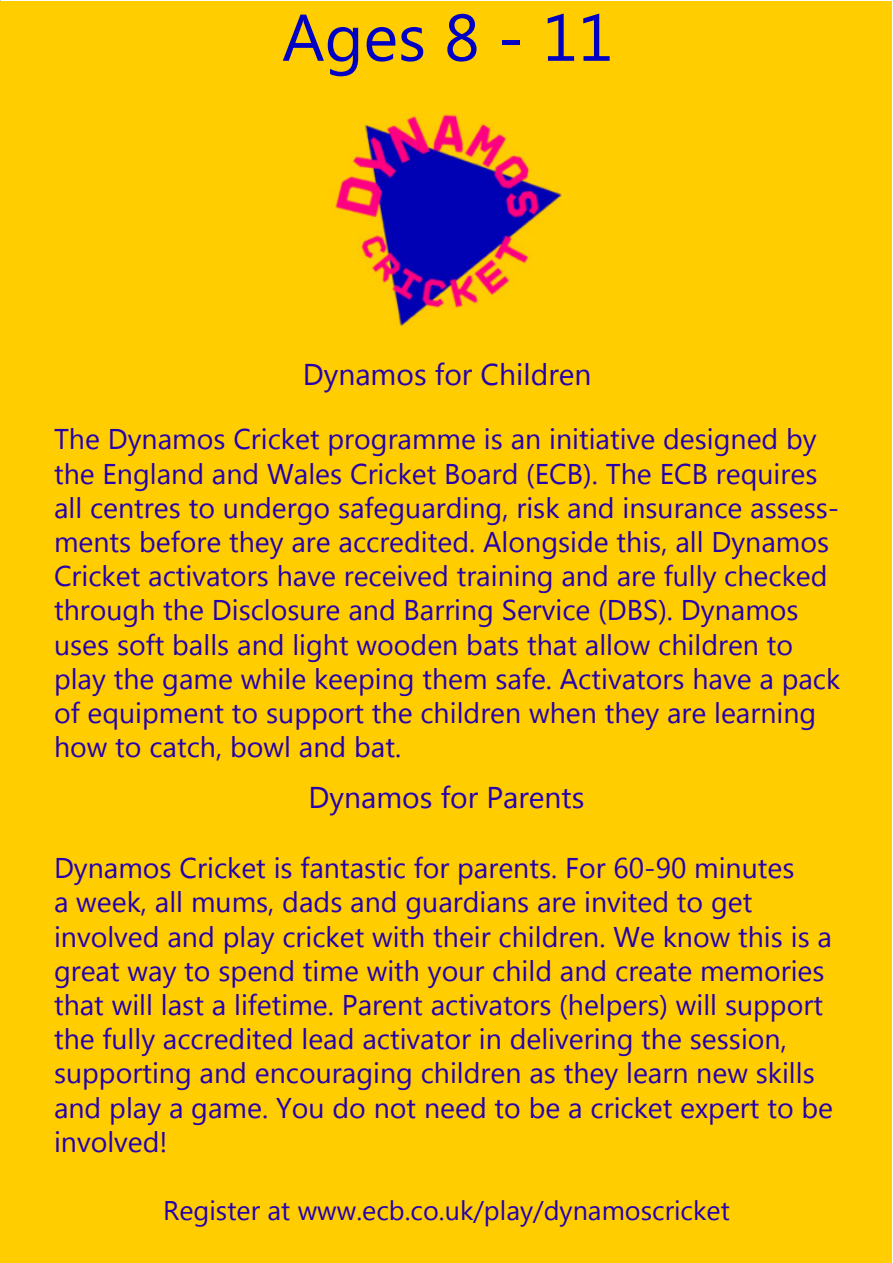
<style>
.page{position:relative;width:893px;height:1263px;background:#fff}
.page>*{position:absolute;margin:0;border:0;box-sizing:border-box;transform-origin:0 0}
.t1{font:66px "Microsoft New Tai Lue";color:#0000c5}
.t2{font:30px "Microsoft New Tai Lue";color:#2600ad}
.t3{font:28.5px/34.2px "Microsoft New Tai Lue";color:#2600ad}
.t4{font:27px "Microsoft New Tai Lue";color:#2600ad}
</style>
<div class="page">
<img style="left:0;top:1px;width:1px;height:1262px">
<div style="left:1px;top:1px;width:891px;height:1261px;background:#ffcd00"></div>
<img style="left:335px;top:114px;width:227px;height:212px">
<p class="t1" style="left:282px;top:0;width:333px">Ages 8 - 11</p>
<p class="t2" style="left:303px;top:357px;width:290px">Dynamos for Children</p>
<p class="t3" style="left:54px;top:424px;width:788px">The Dynamos Cricket programme is an initiative designed by the England and Wales Cricket Board (ECB). The ECB requires all centres to undergo safeguarding, risk and insurance assess&shy;ments before they are accredited. Alongside this, all Dynamos Cricket activators have received training and are fully checked through the Disclosure and Barring Service (DBS). Dynamos uses soft balls and light wooden bats that allow children to play the game while keeping them safe. Activators have a pack of equipment to support the children when they are learning how to catch, bowl and bat.</p>
<p class="t2" style="left:309px;top:780px;width:277px">Dynamos for Parents</p>
<p class="t3" style="left:54px;top:853px;width:781px">Dynamos Cricket is fantastic for parents. For 60-90 minutes<br>a week, all mums, dads and guardians are invited to get involved and play cricket with their children. We know this is a great way to spend time with your child and create memories that will last a lifetime. Parent activators (helpers) will support the fully accredited lead activator in delivering the session, supporting and encouraging children as they learn new skills and play a game. You do not need to be a cricket expert to be involved!</p>
<p class="t4" style="left:163px;top:1195px;width:568px">Register at www.ecb.co.uk/play/dynamoscricket</p>
</div>
